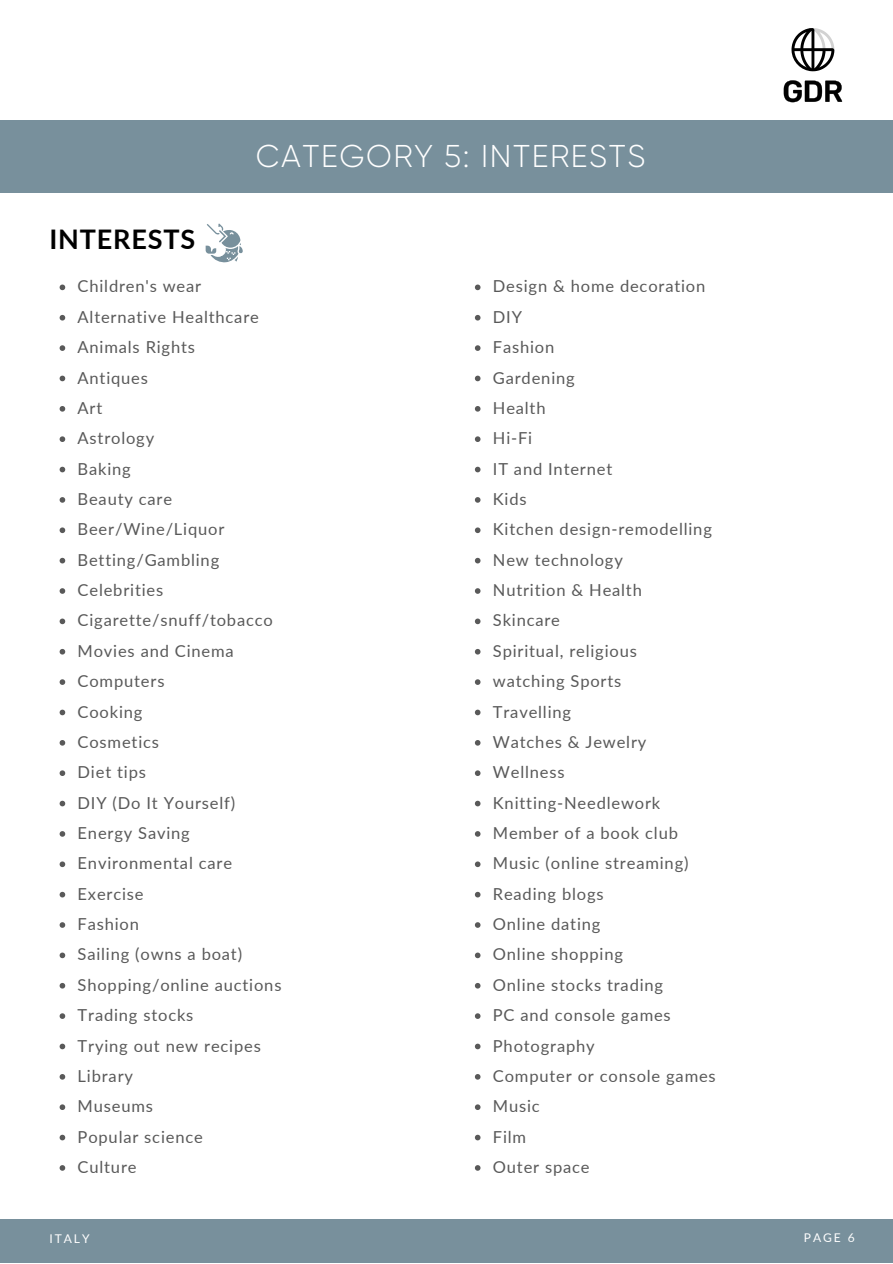
<style>
.page{position:relative;width:893px;height:1264px;background:#fff}
.page>*{position:absolute;margin:0;border:0;box-sizing:border-box;transform-origin:0 0}
.t1{font:300 31.5px "Gilroy";letter-spacing:.05em;color:#fff}
.t2{font:700 27px "Lato";letter-spacing:.03em;color:#000}
.t3{font:16.5px/30.3px "Lato";letter-spacing:.05em;color:#595959}
.t4{font:12px "Lato";letter-spacing:.16em;color:#fff}
</style>
<div class="page">
<div style="left:0;top:1219px;width:892px;height:43px;background:#78909c"></div>
<svg style="left:60px;top:284px;width:5px;height:6px"></svg>
<svg style="left:60px;top:315px;width:5px;height:5px"></svg>
<svg style="left:60px;top:345px;width:5px;height:6px"></svg>
<svg style="left:60px;top:375px;width:5px;height:6px"></svg>
<svg style="left:60px;top:406px;width:5px;height:5px"></svg>
<svg style="left:60px;top:436px;width:5px;height:6px"></svg>
<svg style="left:60px;top:467px;width:5px;height:5px"></svg>
<svg style="left:60px;top:497px;width:5px;height:5px"></svg>
<svg style="left:60px;top:527px;width:5px;height:6px"></svg>
<svg style="left:60px;top:558px;width:5px;height:5px"></svg>
<svg style="left:60px;top:588px;width:5px;height:6px"></svg>
<svg style="left:60px;top:618px;width:5px;height:6px"></svg>
<svg style="left:60px;top:649px;width:5px;height:5px"></svg>
<svg style="left:60px;top:679px;width:5px;height:6px"></svg>
<svg style="left:60px;top:709px;width:5px;height:6px"></svg>
<svg style="left:60px;top:740px;width:5px;height:5px"></svg>
<svg style="left:60px;top:770px;width:5px;height:6px"></svg>
<svg style="left:60px;top:800px;width:5px;height:6px"></svg>
<svg style="left:60px;top:831px;width:5px;height:5px"></svg>
<svg style="left:60px;top:861px;width:5px;height:6px"></svg>
<svg style="left:60px;top:891px;width:5px;height:6px"></svg>
<svg style="left:60px;top:922px;width:5px;height:5px"></svg>
<svg style="left:60px;top:952px;width:5px;height:6px"></svg>
<svg style="left:60px;top:983px;width:5px;height:5px"></svg>
<svg style="left:60px;top:1013px;width:5px;height:5px"></svg>
<svg style="left:60px;top:1043px;width:5px;height:6px"></svg>
<svg style="left:60px;top:1074px;width:5px;height:5px"></svg>
<svg style="left:60px;top:1104px;width:5px;height:5px"></svg>
<svg style="left:60px;top:1134px;width:5px;height:6px"></svg>
<svg style="left:60px;top:1165px;width:5px;height:5px"></svg>
<svg style="left:475px;top:284px;width:5px;height:6px"></svg>
<svg style="left:475px;top:315px;width:5px;height:5px"></svg>
<svg style="left:475px;top:345px;width:5px;height:6px"></svg>
<svg style="left:475px;top:375px;width:5px;height:6px"></svg>
<svg style="left:475px;top:406px;width:5px;height:5px"></svg>
<svg style="left:475px;top:436px;width:5px;height:6px"></svg>
<svg style="left:475px;top:467px;width:5px;height:5px"></svg>
<svg style="left:475px;top:497px;width:5px;height:5px"></svg>
<svg style="left:475px;top:527px;width:5px;height:6px"></svg>
<svg style="left:475px;top:558px;width:5px;height:5px"></svg>
<svg style="left:475px;top:588px;width:5px;height:6px"></svg>
<svg style="left:475px;top:618px;width:5px;height:6px"></svg>
<svg style="left:475px;top:649px;width:5px;height:5px"></svg>
<svg style="left:475px;top:679px;width:5px;height:6px"></svg>
<svg style="left:475px;top:709px;width:5px;height:6px"></svg>
<svg style="left:475px;top:740px;width:5px;height:5px"></svg>
<svg style="left:475px;top:770px;width:5px;height:6px"></svg>
<svg style="left:475px;top:800px;width:5px;height:6px"></svg>
<svg style="left:475px;top:831px;width:5px;height:5px"></svg>
<svg style="left:475px;top:861px;width:5px;height:6px"></svg>
<svg style="left:475px;top:891px;width:5px;height:6px"></svg>
<svg style="left:475px;top:922px;width:5px;height:5px"></svg>
<svg style="left:475px;top:952px;width:5px;height:6px"></svg>
<svg style="left:475px;top:983px;width:5px;height:5px"></svg>
<svg style="left:475px;top:1013px;width:5px;height:5px"></svg>
<svg style="left:475px;top:1043px;width:5px;height:6px"></svg>
<svg style="left:475px;top:1074px;width:5px;height:5px"></svg>
<svg style="left:475px;top:1104px;width:5px;height:5px"></svg>
<svg style="left:475px;top:1134px;width:5px;height:6px"></svg>
<svg style="left:475px;top:1165px;width:5px;height:5px"></svg>
<svg style="left:206px;top:223px;width:37px;height:40px"></svg>
<svg style="left:783px;top:80px;width:59px;height:22px"></svg>
<svg style="left:791px;top:28px;width:43px;height:43px"></svg>
<div style="left:0;top:120px;width:892px;height:72px;background:#78909c"></div>
<h2 class="t2" style="left:49px;top:222px;width:147px">INTERESTS</h2>
<h1 class="t1" style="left:256px;top:138px;width:391px">CATEGORY 5: INTERESTS</h1>
<p class="t3" style="left:78px;top:271px;width:205px">Children's wear<br>Alternative Healthcare<br>Animals Rights<br>Antiques<br>Art<br>Astrology<br>Baking<br>Beauty care<br>Beer/Wine/Liquor<br>Betting/Gambling<br>Celebrities<br>Cigarette/snuff/tobacco<br>Movies and Cinema<br>Computers<br>Cooking<br>Cosmetics<br>Diet tips<br>DIY (Do It Yourself)<br>Energy Saving<br>Environmental care<br>Exercise<br>Fashion<br>Sailing (owns a boat)<br>Shopping/online auctions<br>Trading stocks<br>Trying out new recipes<br>Library<br>Museums<br>Popular science<br>Culture</p>
<p class="t3" style="left:493px;top:271px;width:224px">Design &amp; home decoration<br>DIY<br>Fashion<br>Gardening<br>Health<br>Hi-Fi<br>IT and Internet<br>Kids<br>Kitchen design-remodelling<br>New technology<br>Nutrition &amp; Health<br>Skincare<br>Spiritual, religious<br>watching Sports<br>Travelling<br>Watches &amp; Jewelry<br>Wellness<br>Knitting-Needlework<br>Member of a book club<br>Music (online streaming)<br>Reading blogs<br>Online dating<br>Online shopping<br>Online stocks trading<br>PC and console games<br>Photography<br>Computer or console games<br>Music<br>Film<br>Outer space</p>
<p class="t4" style="left:49px;top:1230px;width:42px">ITALY</p>
<p class="t4" style="left:803px;top:1229px;width:52px">PAGE 6</p>
</div>
